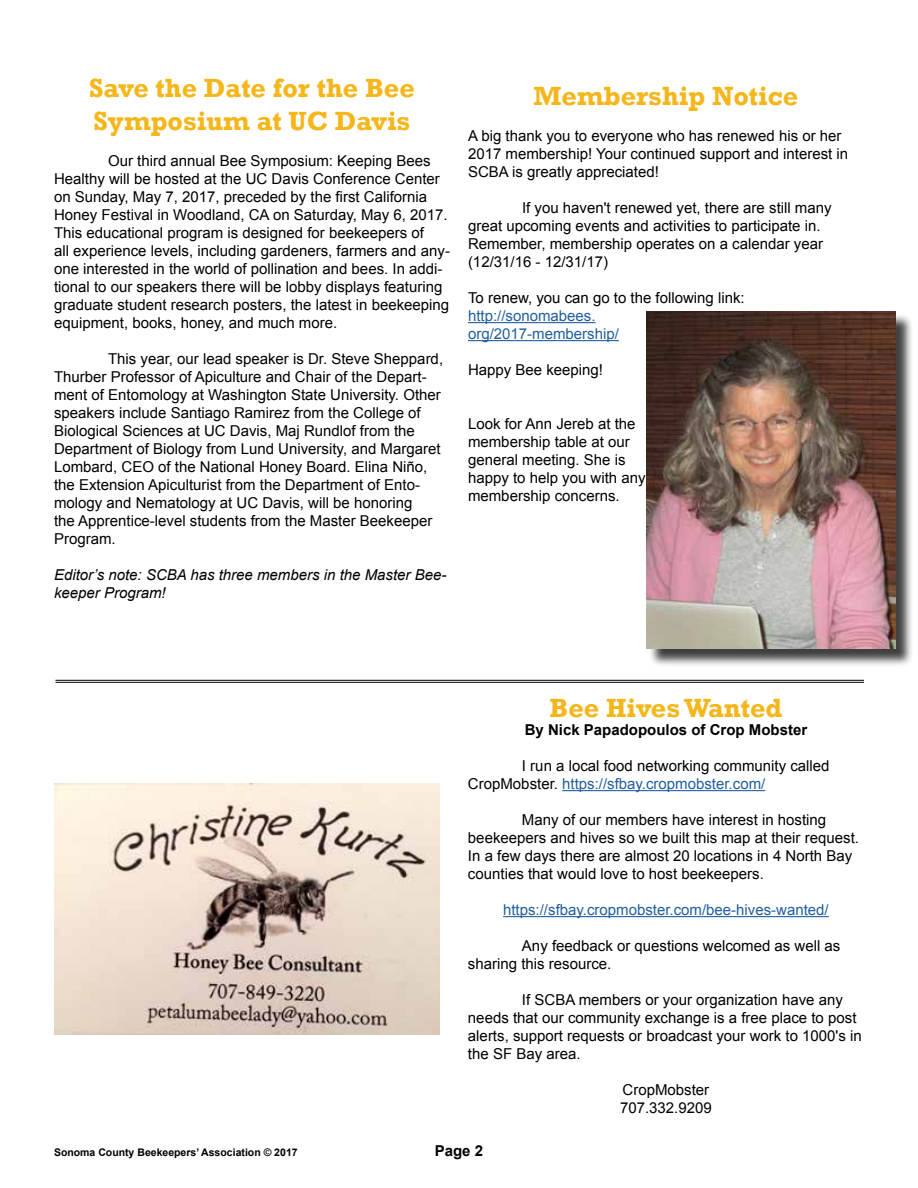
<style>
.page{position:relative;width:918px;height:1188px;background:#fff}
.page>*{position:absolute;margin:0;border:0;box-sizing:border-box;transform-origin:0 0}
.t1{font:700 27px/32.4px "Rockwell";color:#f4b619}
.t2{font:15px/18px "Arial";color:#000}
.t3{font:15px/18px "Arial";color:#215e9e}
.t4{font:italic 15px/18px "Arial";color:#000}
.t5{font:700 15px "Arial";color:#000}
.t6{font:700 10.5px "Arial";color:#000}
.s1{color:#215e9e}
</style>
<div class="page">
<hr style="left:468px;top:322px;width:128px;height:1px;background:#215e9e">
<hr style="left:468px;top:340px;width:151px;height:1px;background:#215e9e">
<hr style="left:56px;top:680px;width:808px;height:1px;background:#000">
<hr style="left:56px;top:682px;width:808px;height:1px;background:#000">
<div style="left:648px;top:314px;width:266px;height:353px;background:#000;opacity:.75"></div>
<img style="left:646px;top:311px;width:249px;height:337px">
<img style="left:54px;top:784px;width:386px;height:251px">
<hr style="left:562px;top:790px;width:203px;height:1px;background:#215e9e">
<hr style="left:503px;top:916px;width:326px;height:1px;background:#215e9e">
<h1 class="t1" style="left:89px;top:72px;width:327px">Save the Date for the Bee<br>Symposium at UC Davis</h1>
<p class="t2" style="left:54px;top:151px;width:397px;text-indent:54px">Our third annual Bee Symposium: Keeping Bees Healthy will be hosted at the UC Davis Conference Center on Sunday, May 7, 2017, preceded by the first California Honey Festival in Woodland, CA on Saturday, May 6, 2017.<br>This educational program is designed for beekeepers of<br>all experience levels, including gardeners, farmers and any&shy;one interested in the world of pollination and bees. In addi&shy;tional to our speakers there will be lobby displays featuring graduate student research posters, the latest in beekeeping equipment, books, honey, and much more.</p>
<p class="t2" style="left:54px;top:349px;width:391px;text-indent:54px">This year, our lead speaker is Dr. Steve Sheppard, Thurber Professor of Apiculture and Chair of the Depart&shy;ment of Entomology at Washington State University. Other speakers include Santiago Ramirez from the College of Biological Sciences at UC Davis, Maj Rundlof from the Department of Biology from Lund University, and Margaret Lombard, CEO of the National Honey Board. Elina Niño, the Extension Apiculturist from the Department of Ento&shy;mology and Nematology at UC Davis, will be honoring<br>the Apprentice-level students from the Master Beekeeper Program.</p>
<p class="t4" style="left:54px;top:566px;width:394px">Editor’s note: SCBA has three members in the Master Bee&shy;keeper Program!</p>
<h1 class="t1" style="left:533px;top:80px;width:266px">Membership Notice</h1>
<p class="t2" style="left:468px;top:127px;width:382px">A big thank you to everyone who has renewed his or her<br>2017 membership! Your continued support and interest in<br>SCBA is greatly appreciated!</p>
<p class="t2" style="left:468px;top:199px;width:365px;text-indent:54px">If you haven't renewed yet, there are still many great upcoming events and activities to participate in.<br>Remember, membership operates on a calendar year (12/31/16 - 12/31/17)</p>
<p class="t2" style="left:468px;top:289px;width:278px">To renew, you can go to the following link:</p>
<p class="t3" style="left:468px;top:307px;width:152px">http://sonomabees. org/2017-membership/</p>
<p class="t2" style="left:468px;top:361px;width:137px">Happy Bee keeping!</p>
<p class="t2" style="left:468px;top:415px;width:179px">Look for Ann Jereb at the membership table at our general meeting. She is happy to help you with any membership concerns.</p>
<h1 class="t1" style="left:549px;top:692px;width:235px">Bee Hives Wanted</h1>
<p class="t5" style="left:525px;top:719px;width:284px">By Nick Papadopoulos of Crop Mobster</p>
<p class="t2" style="left:468px;top:757px;width:363px;text-indent:54px">I run a local food networking community called<br>CropMobster. <span class="s1">https://sfbay.cropmobster.com/</span></p>
<p class="t2" style="left:468px;top:811px;width:393px;text-indent:54px">Many of our members have interest in hosting beekeepers and hives so we built this map at their request.<br>In a few days there are almost 20 locations in 4 North Bay counties that would love to host beekeepers.</p>
<p class="t3" style="left:503px;top:901px;width:327px">https://sfbay.cropmobster.com/bee-hives-wanted/</p>
<p class="t2" style="left:468px;top:937px;width:374px;text-indent:54px">Any feedback or questions welcomed as well as sharing this resource.</p>
<p class="t2" style="left:468px;top:991px;width:395px;text-indent:54px">If SCBA members or your organization have any needs that our community exchange is a free place to post alerts, support requests or broadcast your work to 1000's in the SF Bay area.</p>
<p class="t2" style="left:620px;top:1081px;width:93px">CropMobster<br>707.332.9209</p>
<p class="t6" style="left:54px;top:1145px;width:245px">Sonoma County Beekeepers’ Association © 2017</p>
<p class="t5" style="left:435px;top:1140px;width:50px">Page 2</p>
</div>
